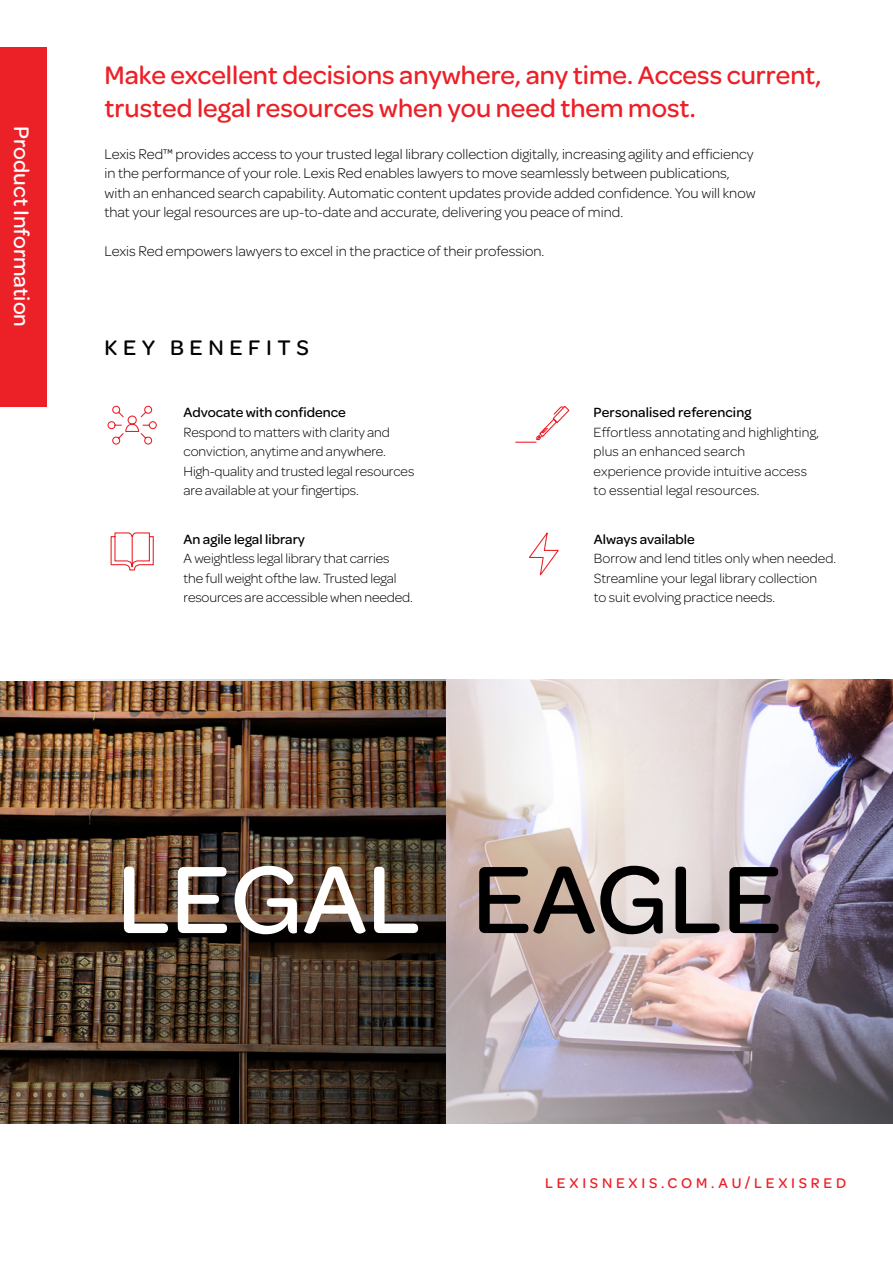
<style>
.page{position:relative;width:893px;height:1263px;background:#fff}
.page>*{position:absolute;margin:0;border:0;box-sizing:border-box;transform-origin:0 0}
.t1{font:500 102px "Omnes";color:#fff}
.t2{font:500 27px/33px "Omnes";color:#ec2027}
.t3{font:500 22.5px "Omnes";color:#fff}
.t4{font:500 22.5px "Omnes";letter-spacing:.25em;color:#000}
.t5{font:300 15px/19.5px "Omnes";color:#000}
.t6{font:500 15px "Omnes";letter-spacing:.25em;color:#ec2027}
.t7{font:300 14.25px/19.5px "Omnes";letter-spacing:-.005em;color:#000}
.t8{font:500 14.25px "Omnes";color:#000}
.s1{color:#000}
</style>
<div class="page">
<div style="left:0;top:47px;width:47px;height:360px;background:#ec2027"></div>
<svg style="left:110px;top:532px;width:44px;height:39px"></svg>
<svg style="left:529px;top:532px;width:30px;height:44px"></svg>
<img style="left:0;top:680px;width:446px;height:444px">
<img style="left:446px;top:680px;width:447px;height:444px">
<svg style="left:107px;top:405px;width:50px;height:39px"></svg>
<svg style="left:516px;top:405px;width:54px;height:38px"></svg>
<h3 class="t3" style="left:37px;top:126px;width:202px;rotate:90deg">Product Information</h3>
<h2 class="t2" style="left:105px;top:57px;width:719px">Make excellent decisions anywhere, any time. Access current, trusted legal resources when you need them most.</h2>
<p class="t5" style="left:105px;top:143px;width:653px">Lexis Red™ provides access to your trusted legal library collection digitally, increasing agility and efficiency in the performance of your role. Lexis Red enables lawyers to move seamlessly between publications, with an enhanced search capability. Automatic content updates provide added confidence. You will know that your legal resources are up-to-date and accurate, delivering you peace of mind.</p>
<p class="t5" style="left:105px;top:241px;width:441px">Lexis Red empowers lawyers to excel in the practice of their profession.</p>
<h3 class="t4" style="left:105px;top:332px;width:206px">KEY BENEFITS</h3>
<p class="t8" style="left:184px;top:403px;width:164px">Advocate with confidence</p>
<p class="t7" style="left:184px;top:422px;width:232px">Respond to matters with clarity and conviction, anytime and anywhere.<br>High-quality and trusted legal resources are available at your fingertips.</p>
<p class="t8" style="left:184px;top:529px;width:123px">An agile legal library</p>
<p class="t7" style="left:184px;top:548px;width:231px">A weightless legal library that carries<br>the full weight ofthe law. Trusted legal resources are accessible when needed.</p>
<p class="t8" style="left:594px;top:403px;width:159px">Personalised referencing</p>
<p class="t7" style="left:594px;top:422px;width:227px">Effortless annotating and highlighting, plus an enhanced search<br>experience provide intuitive access to essential legal resources.</p>
<p class="t8" style="left:594px;top:529px;width:102px">Always available</p>
<p class="t7" style="left:594px;top:548px;width:244px">Borrow and lend titles only when needed.<br>Streamline your legal library collection<br>to suit evolving practice needs.</p>
<h1 class="t1" style="left:117px;top:828px;width:667px">LEGAL <span class="s1">EAGLE</span></h1>
<p class="t6" style="left:545px;top:1172px;width:302px">LEXISNEXIS.COM.AU/LEXISRED</p>
</div>
